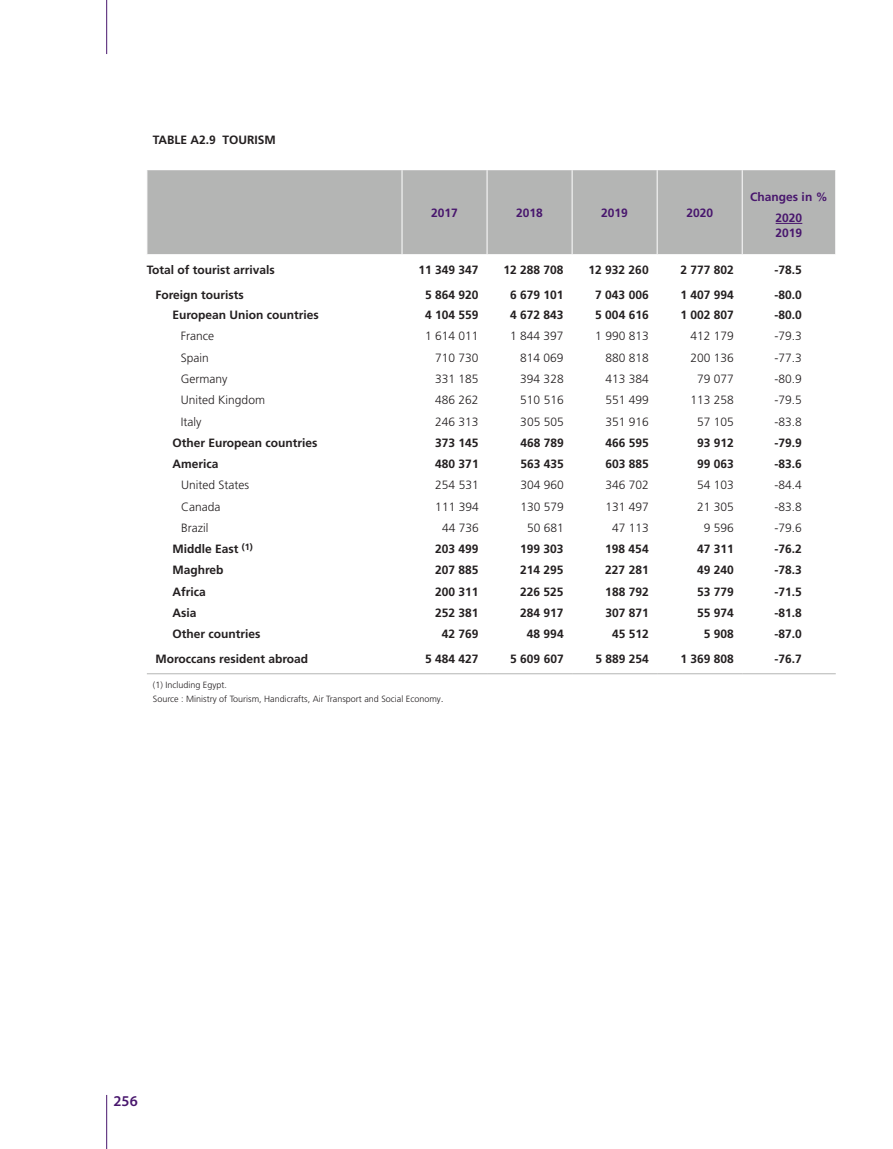
<style>
.page{position:relative;width:893px;height:1149px;background:#fff}
.page>*{position:absolute;margin:0;border:0;box-sizing:border-box;transform-origin:0 0}
.t1{font:600 15px "Myriad Pro";color:#48166d}
.TITRE_ANNEXE{font:700 12px "Frutiger";color:#231f20}
.t2{font:300 12px "Frutiger";color:#231f20}
.t3{font:700 12px "Frutiger";color:#48166d}
.t4{font:300 9px "Frutiger";color:#231f20}
.s1{font-size:10.5px}
</style>
<div class="page">
<hr style="left:106px;top:0;width:1px;height:54px;background:#48166d">
<hr style="left:106px;top:1094px;width:1px;height:54px;background:#48166d">
<div style="left:147px;top:170px;width:688px;height:84px;background:#b4b5b4"></div>
<hr style="left:402px;top:170px;width:1px;height:84px;background:#fff">
<hr style="left:487px;top:170px;width:1px;height:84px;background:#fff">
<hr style="left:572px;top:170px;width:1px;height:84px;background:#fff">
<hr style="left:657px;top:170px;width:1px;height:84px;background:#fff">
<hr style="left:742px;top:170px;width:1px;height:84px;background:#fff">
<hr style="left:147px;top:673px;width:255px;height:1px;background:#b4b5b4">
<hr style="left:402px;top:673px;width:85px;height:1px;background:#b4b5b4">
<hr style="left:487px;top:673px;width:85px;height:1px;background:#b4b5b4">
<hr style="left:572px;top:673px;width:85px;height:1px;background:#b4b5b4">
<hr style="left:657px;top:673px;width:85px;height:1px;background:#b4b5b4">
<hr style="left:742px;top:673px;width:94px;height:1px;background:#b4b5b4">
<svg style="left:776px;top:223px;width:26px;height:1px"></svg>
<p class="TITRE_ANNEXE" style="left:153px;top:132px;width:125px">TABLE A2.9 TOURISM</p>
<p class="t3" style="left:431px;top:205px;width:28px">2017</p>
<p class="t3" style="left:516px;top:205px;width:28px">2018</p>
<p class="t3" style="left:601px;top:205px;width:28px">2019</p>
<p class="t3" style="left:686px;top:205px;width:28px">2020</p>
<p class="t3" style="left:750px;top:190px;width:79px">Changes in %</p>
<p class="t3" style="left:776px;top:211px;width:28px">2020</p>
<p class="t3" style="left:776px;top:226px;width:28px">2019</p>
<p class="TITRE_ANNEXE" style="left:147px;top:263px;width:130px">Total of tourist arrivals</p>
<p class="TITRE_ANNEXE" style="left:418px;top:263px;width:62px">11 349 347</p>
<p class="TITRE_ANNEXE" style="left:504px;top:263px;width:62px">12 288 708</p>
<p class="TITRE_ANNEXE" style="left:589px;top:263px;width:62px">12 932 260</p>
<p class="TITRE_ANNEXE" style="left:680px;top:263px;width:55px">2 777 802</p>
<p class="TITRE_ANNEXE" style="left:774px;top:263px;width:29px">-78.5</p>
<p class="TITRE_ANNEXE" style="left:155px;top:287px;width:90px">Foreign tourists</p>
<p class="TITRE_ANNEXE" style="left:425px;top:287px;width:55px">5 864 920</p>
<p class="TITRE_ANNEXE" style="left:510px;top:287px;width:55px">6 679 101</p>
<p class="TITRE_ANNEXE" style="left:595px;top:287px;width:55px">7 043 006</p>
<p class="TITRE_ANNEXE" style="left:680px;top:287px;width:55px">1 407 994</p>
<p class="TITRE_ANNEXE" style="left:774px;top:287px;width:29px">-80.0</p>
<p class="TITRE_ANNEXE" style="left:172px;top:308px;width:148px">European Union countries</p>
<p class="TITRE_ANNEXE" style="left:425px;top:308px;width:55px">4 104 559</p>
<p class="TITRE_ANNEXE" style="left:510px;top:308px;width:55px">4 672 843</p>
<p class="TITRE_ANNEXE" style="left:595px;top:308px;width:55px">5 004 616</p>
<p class="TITRE_ANNEXE" style="left:680px;top:308px;width:55px">1 002 807</p>
<p class="TITRE_ANNEXE" style="left:774px;top:308px;width:29px">-80.0</p>
<p class="t2" style="left:181px;top:329px;width:35px">France</p>
<p class="t2" style="left:425px;top:329px;width:55px">1 614 011</p>
<p class="t2" style="left:510px;top:329px;width:55px">1 844 397</p>
<p class="t2" style="left:595px;top:329px;width:55px">1 990 813</p>
<p class="t2" style="left:690px;top:329px;width:45px">412 179</p>
<p class="t2" style="left:774px;top:329px;width:29px">-79.3</p>
<p class="t2" style="left:181px;top:350px;width:30px">Spain</p>
<p class="t2" style="left:435px;top:350px;width:45px">710 730</p>
<p class="t2" style="left:520px;top:350px;width:45px">814 069</p>
<p class="t2" style="left:605px;top:350px;width:45px">880 818</p>
<p class="t2" style="left:690px;top:350px;width:45px">200 136</p>
<p class="t2" style="left:774px;top:350px;width:29px">-77.3</p>
<p class="t2" style="left:181px;top:372px;width:48px">Germany</p>
<p class="t2" style="left:435px;top:372px;width:45px">331 185</p>
<p class="t2" style="left:520px;top:372px;width:45px">394 328</p>
<p class="t2" style="left:605px;top:372px;width:45px">413 384</p>
<p class="t2" style="left:697px;top:372px;width:38px">79 077</p>
<p class="t2" style="left:774px;top:372px;width:29px">-80.9</p>
<p class="t2" style="left:181px;top:393px;width:86px">United Kingdom</p>
<p class="t2" style="left:435px;top:393px;width:45px">486 262</p>
<p class="t2" style="left:520px;top:393px;width:45px">510 516</p>
<p class="t2" style="left:605px;top:393px;width:45px">551 499</p>
<p class="t2" style="left:690px;top:393px;width:45px">113 258</p>
<p class="t2" style="left:774px;top:393px;width:29px">-79.5</p>
<p class="t2" style="left:181px;top:414px;width:22px">Italy</p>
<p class="t2" style="left:435px;top:414px;width:45px">246 313</p>
<p class="t2" style="left:520px;top:414px;width:45px">305 505</p>
<p class="t2" style="left:605px;top:414px;width:45px">351 916</p>
<p class="t2" style="left:697px;top:414px;width:38px">57 105</p>
<p class="t2" style="left:774px;top:414px;width:29px">-83.8</p>
<p class="TITRE_ANNEXE" style="left:172px;top:435px;width:147px">Other European countries</p>
<p class="TITRE_ANNEXE" style="left:435px;top:435px;width:45px">373 145</p>
<p class="TITRE_ANNEXE" style="left:520px;top:435px;width:45px">468 789</p>
<p class="TITRE_ANNEXE" style="left:605px;top:435px;width:45px">466 595</p>
<p class="TITRE_ANNEXE" style="left:697px;top:435px;width:38px">93 912</p>
<p class="TITRE_ANNEXE" style="left:774px;top:435px;width:29px">-79.9</p>
<p class="TITRE_ANNEXE" style="left:172px;top:456px;width:48px">America</p>
<p class="TITRE_ANNEXE" style="left:435px;top:456px;width:45px">480 371</p>
<p class="TITRE_ANNEXE" style="left:520px;top:456px;width:45px">563 435</p>
<p class="TITRE_ANNEXE" style="left:605px;top:456px;width:45px">603 885</p>
<p class="TITRE_ANNEXE" style="left:697px;top:456px;width:38px">99 063</p>
<p class="TITRE_ANNEXE" style="left:774px;top:456px;width:29px">-83.6</p>
<p class="t2" style="left:181px;top:478px;width:70px">United States</p>
<p class="t2" style="left:435px;top:478px;width:45px">254 531</p>
<p class="t2" style="left:520px;top:478px;width:45px">304 960</p>
<p class="t2" style="left:605px;top:478px;width:45px">346 702</p>
<p class="t2" style="left:697px;top:478px;width:38px">54 103</p>
<p class="t2" style="left:774px;top:478px;width:29px">-84.4</p>
<p class="t2" style="left:181px;top:499px;width:41px">Canada</p>
<p class="t2" style="left:435px;top:499px;width:45px">111 394</p>
<p class="t2" style="left:520px;top:499px;width:45px">130 579</p>
<p class="t2" style="left:605px;top:499px;width:45px">131 497</p>
<p class="t2" style="left:697px;top:499px;width:38px">21 305</p>
<p class="t2" style="left:774px;top:499px;width:29px">-83.8</p>
<p class="t2" style="left:181px;top:521px;width:29px">Brazil</p>
<p class="t2" style="left:442px;top:521px;width:38px">44 736</p>
<p class="t2" style="left:527px;top:521px;width:38px">50 681</p>
<p class="t2" style="left:612px;top:521px;width:38px">47 113</p>
<p class="t2" style="left:704px;top:521px;width:32px">9 596</p>
<p class="t2" style="left:774px;top:521px;width:29px">-79.6</p>
<p class="TITRE_ANNEXE" style="left:173px;top:542px;width:82px">Middle East <sup>(1)</sup></p>
<p class="TITRE_ANNEXE" style="left:435px;top:541px;width:45px">203 499</p>
<p class="TITRE_ANNEXE" style="left:520px;top:541px;width:45px">199 303</p>
<p class="TITRE_ANNEXE" style="left:605px;top:541px;width:45px">198 454</p>
<p class="TITRE_ANNEXE" style="left:697px;top:541px;width:38px">47 311</p>
<p class="TITRE_ANNEXE" style="left:774px;top:541px;width:29px">-76.2</p>
<p class="TITRE_ANNEXE" style="left:172px;top:563px;width:53px">Maghreb</p>
<p class="TITRE_ANNEXE" style="left:435px;top:563px;width:45px">207 885</p>
<p class="TITRE_ANNEXE" style="left:520px;top:563px;width:45px">214 295</p>
<p class="TITRE_ANNEXE" style="left:605px;top:563px;width:45px">227 281</p>
<p class="TITRE_ANNEXE" style="left:697px;top:563px;width:38px">49 240</p>
<p class="TITRE_ANNEXE" style="left:774px;top:563px;width:29px">-78.3</p>
<p class="TITRE_ANNEXE" style="left:172px;top:584px;width:35px">Africa</p>
<p class="TITRE_ANNEXE" style="left:435px;top:584px;width:45px">200 311</p>
<p class="TITRE_ANNEXE" style="left:520px;top:584px;width:45px">226 525</p>
<p class="TITRE_ANNEXE" style="left:605px;top:584px;width:45px">188 792</p>
<p class="TITRE_ANNEXE" style="left:697px;top:584px;width:38px">53 779</p>
<p class="TITRE_ANNEXE" style="left:774px;top:584px;width:29px">-71.5</p>
<p class="TITRE_ANNEXE" style="left:172px;top:605px;width:25px">Asia</p>
<p class="TITRE_ANNEXE" style="left:435px;top:605px;width:45px">252 381</p>
<p class="TITRE_ANNEXE" style="left:520px;top:605px;width:45px">284 917</p>
<p class="TITRE_ANNEXE" style="left:605px;top:605px;width:45px">307 871</p>
<p class="TITRE_ANNEXE" style="left:697px;top:605px;width:38px">55 974</p>
<p class="TITRE_ANNEXE" style="left:774px;top:605px;width:29px">-81.8</p>
<p class="TITRE_ANNEXE" style="left:172px;top:627px;width:90px">Other countries</p>
<p class="TITRE_ANNEXE" style="left:442px;top:627px;width:38px">42 769</p>
<p class="TITRE_ANNEXE" style="left:527px;top:627px;width:38px">48 994</p>
<p class="TITRE_ANNEXE" style="left:612px;top:627px;width:38px">45 512</p>
<p class="TITRE_ANNEXE" style="left:704px;top:627px;width:32px">5 908</p>
<p class="TITRE_ANNEXE" style="left:774px;top:627px;width:29px">-87.0</p>
<p class="TITRE_ANNEXE" style="left:155px;top:652px;width:154px">Moroccans resident abroad</p>
<p class="TITRE_ANNEXE" style="left:425px;top:652px;width:55px">5 484 427</p>
<p class="TITRE_ANNEXE" style="left:510px;top:652px;width:55px">5 609 607</p>
<p class="TITRE_ANNEXE" style="left:595px;top:652px;width:55px">5 889 254</p>
<p class="TITRE_ANNEXE" style="left:680px;top:652px;width:55px">1 369 808</p>
<p class="TITRE_ANNEXE" style="left:774px;top:652px;width:29px">-76.7</p>
<p class="t4" style="left:153px;top:680px;width:76px">(1) Including Egypt.</p>
<p class="t4" style="left:153px;top:693px;width:292px">Source : Ministry of Tourism, Handicrafts, Air Transport and Social Economy<span class="s1">.</span></p>
<p class="t1" style="left:113px;top:1091px;width:26px">256</p>
</div>
